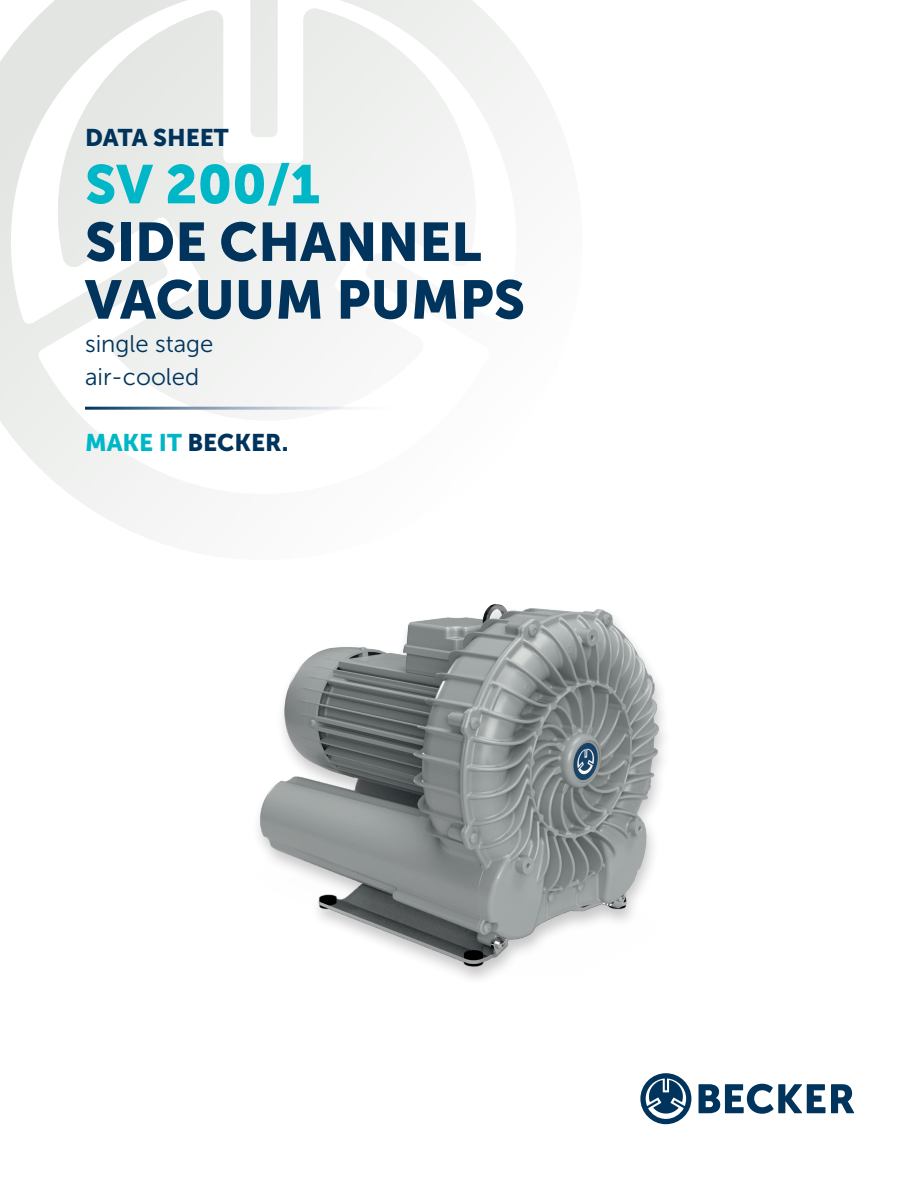
<style>
.page{position:relative;width:918px;height:1188px;background:#fff}
.page>*{position:absolute;margin:0;border:0;box-sizing:border-box;transform-origin:0 0}
.t1{font:54px/57.8px "Museo Sans 900";color:#00345c}
.t2{font:54px "Museo Sans 900";color:#00b7c7}
.t3{font:24px "Museo Sans 900";color:#00345c}
.t4{font:24px/33px "Museo Sans 300";color:#00345c}
.s1{color:#00b7c7}
</style>
<div class="page">
<svg style="left:0;top:0;width:554px;height:539px"></svg>
<svg style="left:699px;top:1084px;width:155px;height:30px"></svg>
<svg style="left:640px;top:1073px;width:51px;height:51px"></svg>
<hr style="left:85px;top:407px;width:319px;height:3px;background:#fff">
<img style="left:258px;top:604px;width:406px;height:374px">
<p class="t3" style="left:85px;top:124px;width:145px">DATA SHEET</p>
<h1 class="t2" style="left:85px;top:154px;width:237px">SV 200/1</h1>
<h1 class="t1" style="left:85px;top:213px;width:442px">SIDE CHANNEL<br>VACUUM PUMPS</h1>
<p class="t4" style="left:85px;top:327px;width:130px">single stage air-cooled</p>
<p class="t3" style="left:85px;top:429px;width:205px"><span class="s1">MAKE IT</span> BECKER.</p>
</div>
